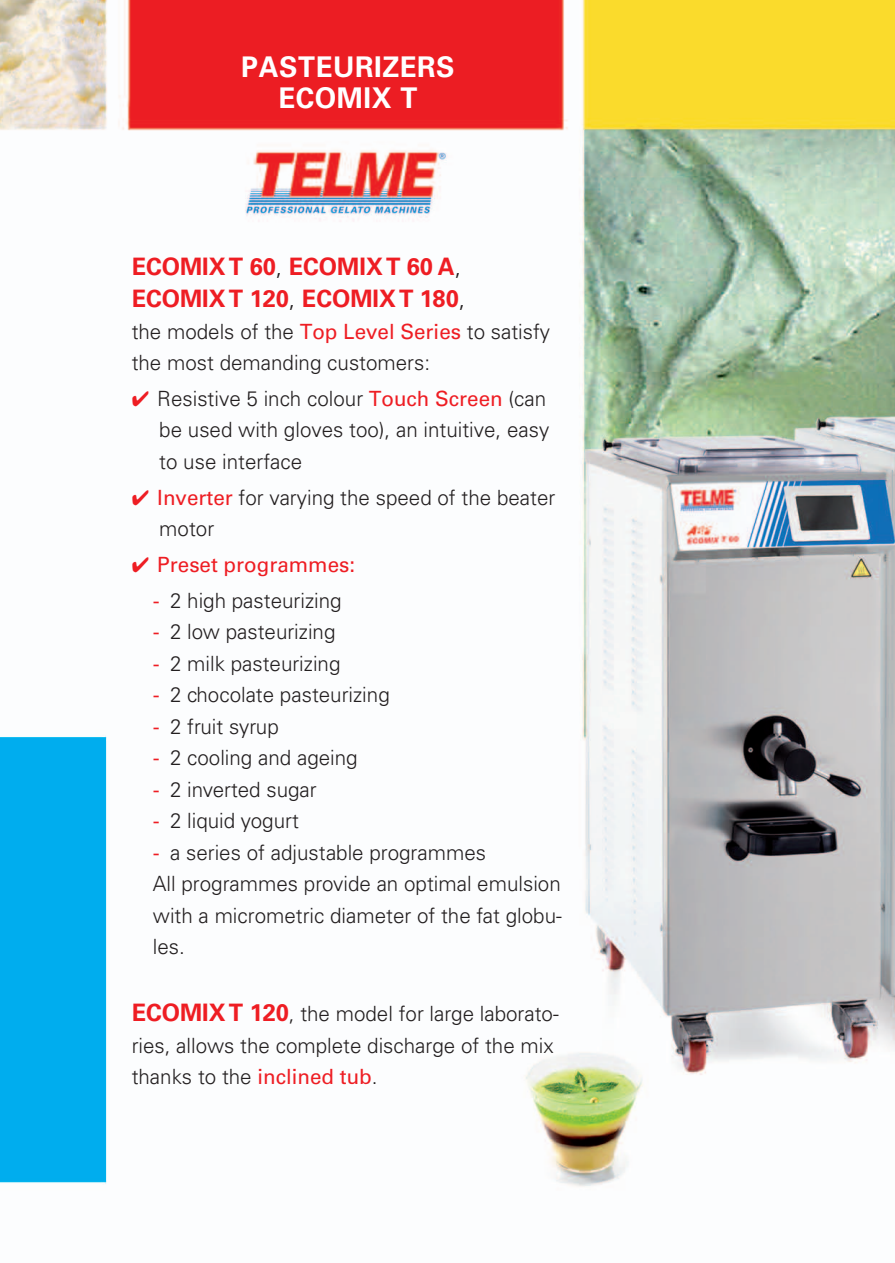
<style>
.page{position:relative;width:895px;height:1263px;background:#fff}
.page>*{position:absolute;margin:0;border:0;box-sizing:border-box;transform-origin:0 0}
.t1{font:700 28.5px "Univers";letter-spacing:.02em;color:#fff}
.t2{font:700 24px "Univers";color:#ee1d23}
.t3{font:300 21px/31.5px "Univers";color:#231f20}
.t4{font:21px "Univers";color:#ee1d23}
.s1{font-weight:300;color:#231f20}
.s2{font-weight:400;color:#ee1d23}
.s3{color:#ee1d23}
.s4{font-weight:700;font-size:24px;color:#ee1d23}
</style>
<div class="page">
<img style="left:0;top:0;width:895px;height:1187px">
<p class="t1" style="left:241px;top:50px;width:215px">PASTEURIZERS</p>
<p class="t1" style="left:278px;top:81px;width:141px">ECOMIX T</p>
<p class="t2" style="left:132px;top:253px;width:331px">ECOMIX T 60<span class="s1">,</span> ECOMIX T 60 A<span class="s1">,</span></p>
<p class="t2" style="left:132px;top:284px;width:335px">ECOMIX T 120<span class="s1">,</span> ECOMIX T 180<span class="s1">,</span></p>
<p class="t3" style="left:132px;top:315px;width:420px">the models of the <span class="s2">Top Level Series</span> to satisfy the most demanding customers:</p>
<p class="t3" style="left:159px;top:383px;width:392px;text-indent:-28px"><span class="s3">✔</span> Resistive 5 inch colour <span class="s2">Touch Screen</span> (can be used with gloves too), an intuitive, easy to use interface</p>
<p class="t3" style="left:159px;top:481px;width:398px;text-indent:-28px"><span class="s3">✔</span> <span class="s2">Inverter</span> for varying the speed of the beater motor</p>
<p class="t4" style="left:132px;top:552px;width:225px">✔ Preset programmes:</p>
<p class="t3" style="left:153px;top:584px;width:190px"><span class="s2">-</span> 2 high pasteurizing</p>
<p class="t3" style="left:153px;top:616px;width:184px"><span class="s2">-</span> 2 low pasteurizing</p>
<p class="t3" style="left:153px;top:647px;width:189px"><span class="s2">-</span> 2 milk pasteurizing</p>
<p class="t3" style="left:153px;top:679px;width:238px"><span class="s2">-</span> 2 chocolate pasteurizing</p>
<p class="t3" style="left:153px;top:710px;width:127px"><span class="s2">-</span> 2 fruit syrup</p>
<p class="t3" style="left:153px;top:742px;width:206px"><span class="s2">-</span> 2 cooling and ageing</p>
<p class="t3" style="left:153px;top:773px;width:165px"><span class="s2">-</span> 2 inverted sugar</p>
<p class="t3" style="left:153px;top:805px;width:147px"><span class="s2">-</span> 2 liquid yogurt</p>
<p class="t3" style="left:153px;top:836px;width:335px"><span class="s2">-</span> a series of adjustable programmes</p>
<p class="t3" style="left:153px;top:868px;width:410px;text-align:justify">All programmes provide an optimal emulsion with a micrometric diameter of the fat globu&shy;les.</p>
<p class="t3" style="left:132px;top:998px;width:429px"><span class="s4">ECOMIX T 120</span>, the model for large laborato&shy;ries, allows the complete discharge of the mix thanks to the <span class="s2">inclined tub</span>.</p>
</div>
